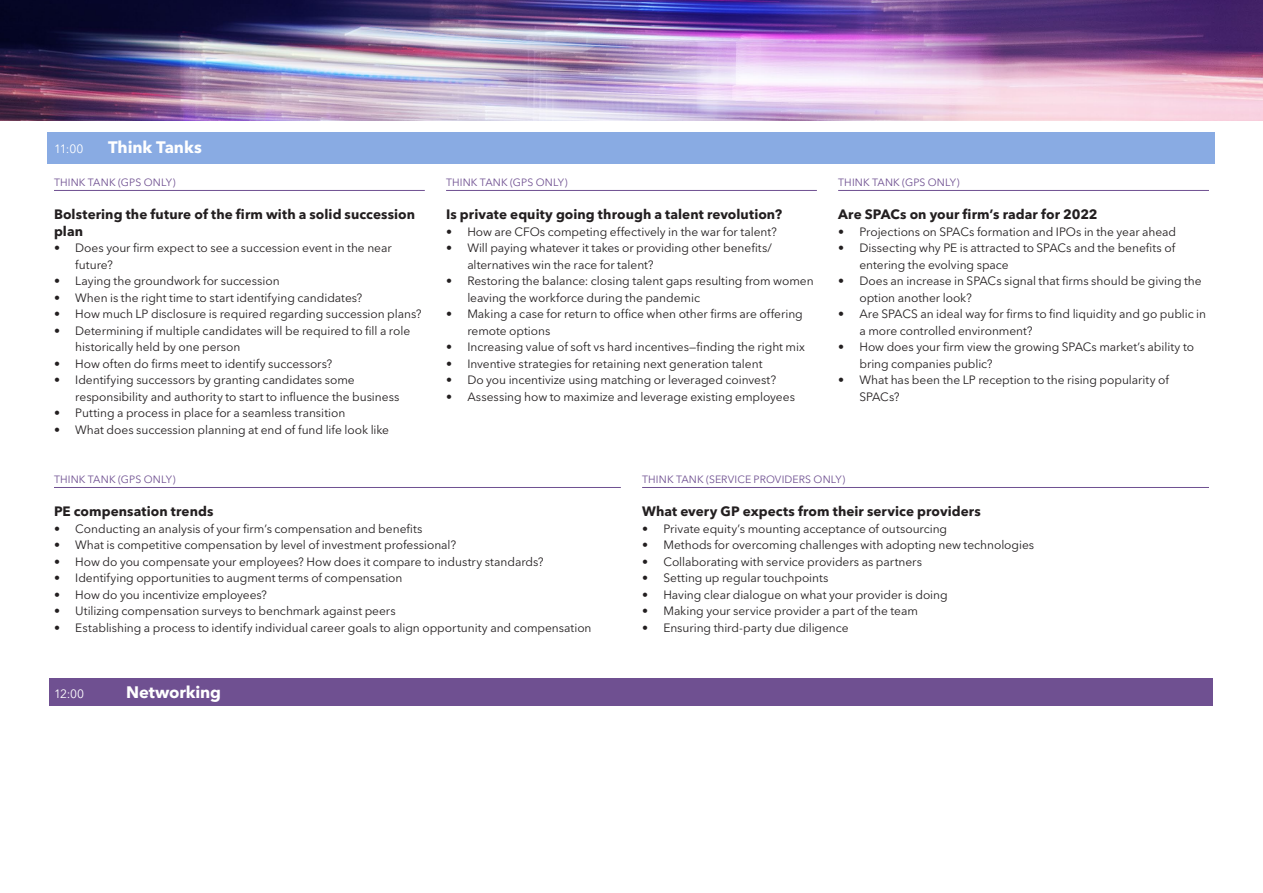
<style>
.page{position:relative;width:1263px;height:893px;background:#fff}
.page>*{position:absolute;margin:0;border:0;box-sizing:border-box;transform-origin:0 0}
.Refreshment{font:700 16.5px "Avenir Next LT Pro";letter-spacing:-.01em;color:#fff}
.Steams_section{font:700 16.5px "Avenir Next LT Pro";color:#fff}
.Stream_title{font:700 13.5px/16.5px "Avenir Next LT Pro";letter-spacing:.005em;color:#231f20}
.t1{font:12px/16.5px "Avenir Next LT Pro";letter-spacing:-.005em;color:#231f20}
.Refreshment-2{font:12px "Avenir Next LT Pro";color:#fff}
.Steams_section-2{font:12px "Avenir Next LT Pro";color:#fff}
.Room__Cols{font:10.5px "Avenir Next LT Pro";letter-spacing:.015em;color:#6f5091}
</style>
<div class="page">
<img style="left:0;top:0;width:1263px;height:120px">
<hr style="left:54px;top:487px;width:567px;height:1px;background:#6f5091">
<hr style="left:642px;top:487px;width:567px;height:1px;background:#6f5091">
<div style="left:50px;top:678px;width:1163px;height:28px;background:#6f5091"></div>
<div style="left:48px;top:132px;width:1167px;height:31px;background:#89abe3"></div>
<hr style="left:54px;top:190px;width:371px;height:1px;background:#6f5091">
<hr style="left:446px;top:190px;width:371px;height:1px;background:#6f5091">
<hr style="left:838px;top:190px;width:371px;height:1px;background:#6f5091">
<p class="Steams_section-2" style="left:54px;top:142px;width:31px">11:00</p>
<p class="Steams_section" style="left:108px;top:137px;width:95px">Think Tanks</p>
<p class="Room__Cols" style="left:54px;top:176px;width:123px">THINK TANK (GPS ONLY)</p>
<p class="Stream_title" style="left:54px;top:206px;width:363px">Bolstering the future of the firm with a solid succession plan</p>
<p class="t1" style="left:75px;top:240px;width:318px;text-indent:-21px">• Does your firm expect to see a succession event in the near future?</p>
<p class="t1" style="left:54px;top:273px;width:227px">• Laying the groundwork for succession</p>
<p class="t1" style="left:54px;top:289px;width:310px">• When is the right time to start identifying candidates?</p>
<p class="t1" style="left:54px;top:306px;width:369px">• How much LP disclosure is required regarding succession plans?</p>
<p class="t1" style="left:75px;top:322px;width:336px;text-indent:-21px">• Determining if multiple candidates will be required to fill a role historically held by one person</p>
<p class="t1" style="left:54px;top:355px;width:280px">• How often do firms meet to identify successors?</p>
<p class="t1" style="left:75px;top:372px;width:326px;text-indent:-21px">• Identifying successors by granting candidates some responsibility and authority to start to influence the business</p>
<p class="t1" style="left:54px;top:405px;width:293px">• Putting a process in place for a seamless transition</p>
<p class="t1" style="left:54px;top:421px;width:337px">• What does succession planning at end of fund life look like</p>
<p class="Room__Cols" style="left:446px;top:176px;width:123px">THINK TANK (GPS ONLY)</p>
<p class="Stream_title" style="left:446px;top:206px;width:337px">Is private equity going through a talent revolution?</p>
<p class="t1" style="left:446px;top:223px;width:332px">• How are CFOs competing effectively in the war for talent?</p>
<p class="t1" style="left:467px;top:240px;width:306px;text-indent:-21px">• Will paying whatever it takes or providing other benefits/ alternatives win the race for talent?</p>
<p class="t1" style="left:467px;top:273px;width:348px;text-indent:-21px">• Restoring the balance: closing talent gaps resulting from women leaving the workforce during the pandemic</p>
<p class="t1" style="left:467px;top:306px;width:337px;text-indent:-21px">• Making a case for return to office when other firms are offering remote options</p>
<p class="t1" style="left:446px;top:339px;width:360px">• Increasing value of soft vs hard incentives—finding the right mix</p>
<p class="t1" style="left:446px;top:355px;width:318px">• Inventive strategies for retaining next generation talent</p>
<p class="t1" style="left:446px;top:372px;width:332px">• Do you incentivize using matching or leveraged coinvest?</p>
<p class="t1" style="left:446px;top:388px;width:350px">• Assessing how to maximize and leverage existing employees</p>
<p class="Room__Cols" style="left:838px;top:176px;width:123px">THINK TANK (GPS ONLY)</p>
<p class="Stream_title" style="left:838px;top:206px;width:261px">Are SPACs on your firm’s radar for 2022</p>
<p class="t1" style="left:838px;top:223px;width:340px">• Projections on SPACs formation and IPOs in the year ahead</p>
<p class="t1" style="left:859px;top:240px;width:317px;text-indent:-21px">• Dissecting why PE is attracted to SPACs and the benefits of entering the evolving space</p>
<p class="t1" style="left:859px;top:273px;width:344px;text-indent:-21px">• Does an increase in SPACs signal that firms should be giving the option another look?</p>
<p class="t1" style="left:859px;top:306px;width:348px;text-indent:-21px">• Are SPACS an ideal way for firms to find liquidity and go public in a more controlled environment?</p>
<p class="t1" style="left:859px;top:339px;width:336px;text-indent:-21px">• How does your firm view the growing SPACs market’s ability to bring companies public?</p>
<p class="t1" style="left:859px;top:372px;width:311px;text-indent:-21px">• What has been the LP reception to the rising popularity of<br>SPACs?</p>
<p class="Room__Cols" style="left:54px;top:473px;width:123px">THINK TANK (GPS ONLY)</p>
<p class="Stream_title" style="left:54px;top:503px;width:161px">PE compensation trends</p>
<p class="t1" style="left:54px;top:520px;width:370px">• Conducting an analysis of your firm’s compensation and benefits</p>
<p class="t1" style="left:54px;top:537px;width:404px">• What is competitive compensation by level of investment professional?</p>
<p class="t1" style="left:54px;top:553px;width:491px">• How do you compensate your employees? How does it compare to industry standards?</p>
<p class="t1" style="left:54px;top:570px;width:350px">• Identifying opportunities to augment terms of compensation</p>
<p class="t1" style="left:54px;top:586px;width:215px">• How do you incentivize employees?</p>
<p class="t1" style="left:54px;top:603px;width:343px">• Utilizing compensation surveys to benchmark against peers</p>
<p class="t1" style="left:54px;top:619px;width:539px">• Establishing a process to identify individual career goals to align opportunity and compensation</p>
<p class="Refreshment-2" style="left:54px;top:686px;width:32px">12:00</p>
<p class="Refreshment" style="left:126px;top:682px;width:96px">Networking</p>
<p class="Room__Cols" style="left:642px;top:473px;width:205px">THINK TANK (SERVICE PROVIDERS ONLY)</p>
<p class="Stream_title" style="left:642px;top:503px;width:340px">What every GP expects from their service providers</p>
<p class="t1" style="left:642px;top:520px;width:307px">• Private equity’s mounting acceptance of outsourcing</p>
<p class="t1" style="left:642px;top:537px;width:394px">• Methods for overcoming challenges with adopting new technologies</p>
<p class="t1" style="left:642px;top:553px;width:281px">• Collaborating with service providers as partners</p>
<p class="t1" style="left:642px;top:570px;width:188px">• Setting up regular touchpoints</p>
<p class="t1" style="left:642px;top:586px;width:307px">• Having clear dialogue on what your provider is doing</p>
<p class="t1" style="left:642px;top:603px;width:277px">• Making your service provider a part of the team</p>
<p class="t1" style="left:642px;top:619px;width:208px">• Ensuring third-party due diligence</p>
</div>
